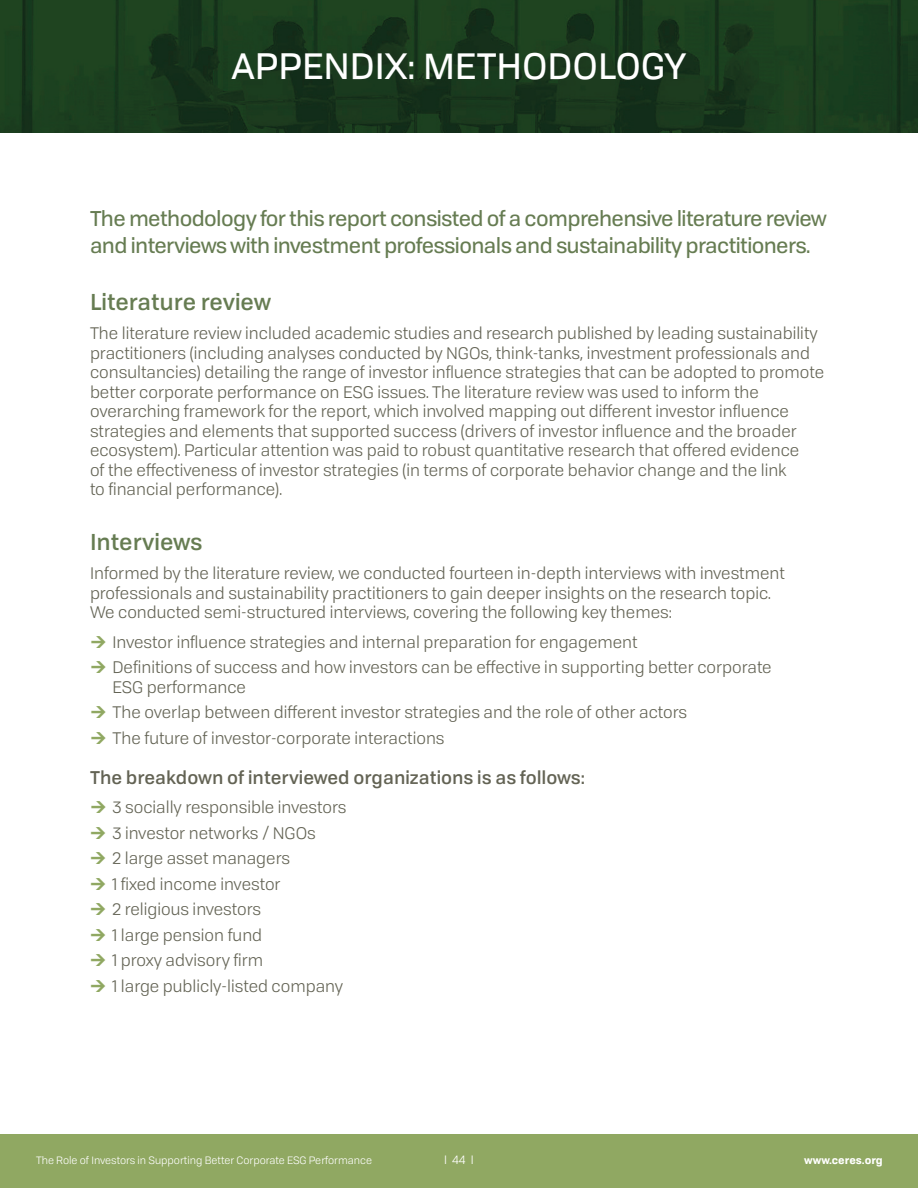
<style>
.page{position:relative;width:918px;height:1188px;background:#fff}
.page>*{position:absolute;margin:0;border:0;box-sizing:border-box;transform-origin:0 0}
.t1{font:36px "Tofino";color:#fff}
.t2{font:500 22.5px "Tofino";color:#667c52}
.t3{font:21px/27px "Tofino";letter-spacing:-.03em;color:#667c52}
.t4{font:500 18px "Tofino";color:#636354}
.t5{font:16.5px/19.5px "Tofino";color:#636354}
.t6{font:12px "Tofino";color:#fff}
.t7{font:10.5px "Tofino";color:#fff}
.t8{font:700 10.5px "Tofino";color:#fff}
</style>
<div class="page">
<img style="left:0;top:0;width:918px;height:133px">
<div style="left:0;top:1134px;width:918px;height:54px;background:#90a862"></div>
<h1 class="t1" style="left:231px;top:46px;width:457px">APPENDIX: METHODOLOGY</h1>
<p class="t3" style="left:90px;top:205px;width:739px">The methodology for this report consisted of a comprehensive literature review and interviews with investment professionals and sustainability practitioners.</p>
<h2 class="t2" style="left:90px;top:289px;width:183px">Literature review</h2>
<p class="t5" style="left:90px;top:324px;width:736px">The literature review included academic studies and research published by leading sustainability practitioners (including analyses conducted by NGOs, think-tanks, investment professionals and consultancies) detailing the range of investor influence strategies that can be adopted to promote better corporate performance on ESG issues. The literature review was used to inform the overarching framework for the report, which involved mapping out different investor influence strategies and elements that supported success (drivers of investor influence and the broader ecosystem). Particular attention was paid to robust quantitative research that offered evidence<br>of the effectiveness of investor strategies (in terms of corporate behavior change and the link<br>to financial performance).</p>
<h2 class="t2" style="left:90px;top:529px;width:114px">Interviews</h2>
<p class="t5" style="left:90px;top:564px;width:697px">Informed by the literature review, we conducted fourteen in-depth interviews with investment professionals and sustainability practitioners to gain deeper insights on the research topic.<br>We conducted semi-structured interviews, covering the following key themes:</p>
<p class="t5" style="left:113px;top:629px;width:661px;line-height:25.5px">Investor influence strategies and internal preparation for engagement<br>Definitions of success and how investors can be effective in supporting better corporate</p>
<p class="t5" style="left:113px;top:674px;width:576px;line-height:25.5px">ESG performance<br>The overlap between different investor strategies and the role of other actors<br>The future of investor-corporate interactions</p>
<p class="t4" style="left:90px;top:767px;width:497px">The breakdown of interviewed organizations is as follows:</p>
<p class="t5" style="left:112px;top:795px;width:236px;line-height:25.5px">3 socially responsible investors<br>3 investor networks / NGOs<br>2 large asset managers<br>1 fixed income investor<br>2 religious investors<br>1 large pension fund<br>1 proxy advisory firm<br>1 large publicly-listed company</p>
<p class="t7" style="left:36px;top:1154px;width:338px">The Role of Investors in Supporting Better Corporate ESG Performance</p>
<p class="t6" style="left:444px;top:1153px;width:31px">I44I</p>
<p class="t8" style="left:804px;top:1154px;width:80px">www.ceres.org</p>
</div>
